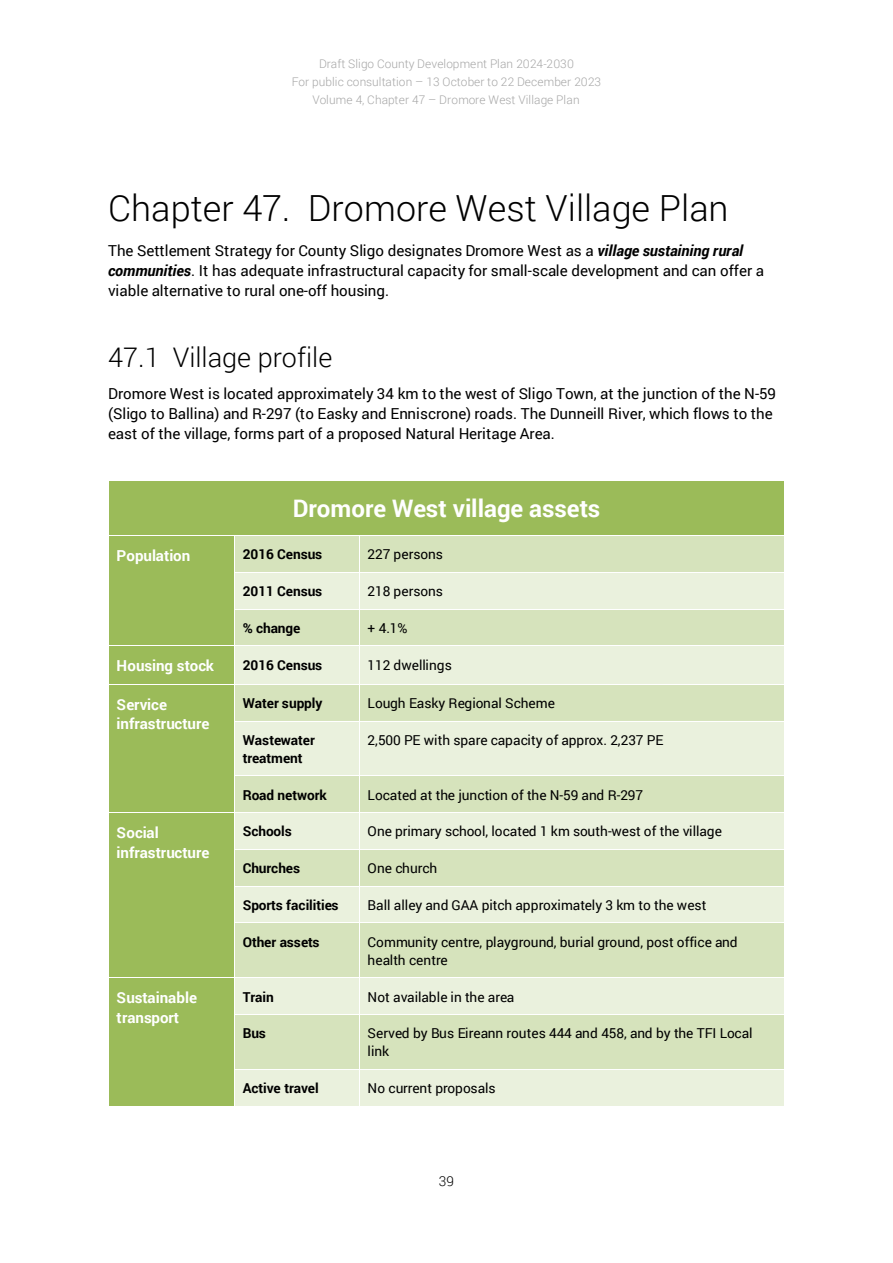
<style>
.page{position:relative;width:893px;height:1263px;background:#fff}
.page>*{position:absolute;margin:0;border:0;box-sizing:border-box;transform-origin:0 0}
.t1{font:300 36px "Roboto";letter-spacing:.005em;color:#000}
.t2{font:300 27px "Roboto";color:#000}
.t3{font:700 24.15px "Roboto";color:#fff}
.t4{font:15.15px/19.8px "Roboto";color:#000}
.t5{font:700 15.15px/19.8px "Roboto";letter-spacing:.005em;color:#fff}
.t6{font:13.65px/18px "Roboto";letter-spacing:-.005em;color:#000}
.t7{font:700 13.65px/18px "Roboto";letter-spacing:-.005em;color:#000}
.t8{font:300 13.65px "Roboto";color:#000}
.t9{font:300 11.85px/18px "Roboto";letter-spacing:.005em;color:#a6a6a6;text-align:center}
.s1{font-weight:700;font-style:italic}
</style>
<div class="page">
<div style="left:109px;top:481px;width:675px;height:54px;background:#9bbb59"></div>
<div style="left:109px;top:536px;width:125px;height:109px;background:#9bbb59"></div>
<div style="left:235px;top:536px;width:124px;height:36px;background:#d6e3bc"></div>
<div style="left:360px;top:536px;width:424px;height:36px;background:#d6e3bc"></div>
<div style="left:235px;top:573px;width:124px;height:36px;background:#eaf1dd"></div>
<div style="left:360px;top:573px;width:424px;height:36px;background:#eaf1dd"></div>
<div style="left:235px;top:609px;width:124px;height:36px;background:#d6e3bc"></div>
<div style="left:360px;top:609px;width:424px;height:36px;background:#d6e3bc"></div>
<hr style="left:235px;top:609px;width:124px;height:1px;background:#fff">
<hr style="left:360px;top:609px;width:424px;height:1px;background:#fff">
<div style="left:109px;top:646px;width:125px;height:38px;background:#9bbb59"></div>
<div style="left:235px;top:646px;width:124px;height:38px;background:#eaf1dd"></div>
<div style="left:360px;top:646px;width:424px;height:38px;background:#eaf1dd"></div>
<div style="left:109px;top:685px;width:125px;height:127px;background:#9bbb59"></div>
<div style="left:235px;top:685px;width:124px;height:36px;background:#d6e3bc"></div>
<div style="left:360px;top:685px;width:424px;height:36px;background:#d6e3bc"></div>
<div style="left:235px;top:721px;width:124px;height:54px;background:#eaf1dd"></div>
<div style="left:360px;top:721px;width:424px;height:54px;background:#eaf1dd"></div>
<hr style="left:235px;top:721px;width:124px;height:1px;background:#fff">
<hr style="left:360px;top:721px;width:424px;height:1px;background:#fff">
<div style="left:235px;top:776px;width:124px;height:36px;background:#d6e3bc"></div>
<div style="left:360px;top:776px;width:424px;height:36px;background:#d6e3bc"></div>
<div style="left:109px;top:813px;width:125px;height:164px;background:#9bbb59"></div>
<div style="left:235px;top:813px;width:124px;height:36px;background:#eaf1dd"></div>
<div style="left:360px;top:813px;width:424px;height:36px;background:#eaf1dd"></div>
<div style="left:235px;top:850px;width:124px;height:36px;background:#d6e3bc"></div>
<div style="left:360px;top:850px;width:424px;height:36px;background:#d6e3bc"></div>
<div style="left:235px;top:886px;width:124px;height:36px;background:#eaf1dd"></div>
<div style="left:360px;top:886px;width:424px;height:36px;background:#eaf1dd"></div>
<hr style="left:235px;top:886px;width:124px;height:1px;background:#fff">
<hr style="left:360px;top:886px;width:424px;height:1px;background:#fff">
<div style="left:235px;top:923px;width:124px;height:54px;background:#d6e3bc"></div>
<div style="left:360px;top:923px;width:424px;height:54px;background:#d6e3bc"></div>
<div style="left:109px;top:978px;width:125px;height:128px;background:#9bbb59"></div>
<div style="left:235px;top:978px;width:124px;height:36px;background:#eaf1dd"></div>
<div style="left:360px;top:978px;width:424px;height:36px;background:#eaf1dd"></div>
<div style="left:235px;top:1015px;width:124px;height:54px;background:#d6e3bc"></div>
<div style="left:360px;top:1015px;width:424px;height:54px;background:#d6e3bc"></div>
<div style="left:235px;top:1070px;width:124px;height:36px;background:#eaf1dd"></div>
<div style="left:360px;top:1070px;width:424px;height:36px;background:#eaf1dd"></div>
<p class="t9" style="left:292px;top:54px;width:311px">Draft Sligo County Development Plan 2024-2030<br>For public consultation – 13 October to 22 December 2023<br>Volume 4, Chapter 47 – Dromore West Village Plan</p>
<p class="t1" style="left:108px;top:184px;width:622px">Chapter 47. Dromore West Village Plan</p>
<p class="t4" style="left:108px;top:240px;width:657px">The Settlement Strategy for County Sligo designates Dromore West as a <span class="s1">village sustaining rural communities</span>. It has adequate infrastructural capacity for small-scale development and can offer a viable alternative to rural one-off housing.</p>
<p class="t2" style="left:108px;top:339px;width:226px">47.1 Village profile</p>
<p class="t4" style="left:108px;top:383px;width:669px">Dromore West is located approximately 34 km to the west of Sligo Town, at the junction of the N-59 (Sligo to Ballina) and R-297 (to Easky and Enniscrone) roads. The Dunneill River, which flows to the east of the village, forms part of a proposed Natural Heritage Area.</p>
<p class="t3" style="left:293px;top:492px;width:309px">Dromore West village assets</p>
<p class="t5" style="left:117px;top:545px;width:75px">Population</p>
<p class="t7" style="left:243px;top:545px;width:81px">2016 Census</p>
<p class="t6" style="left:368px;top:545px;width:77px">227 persons</p>
<p class="t7" style="left:243px;top:582px;width:81px">2011 Census</p>
<p class="t6" style="left:368px;top:582px;width:77px">218 persons</p>
<p class="t7" style="left:243px;top:618px;width:59px">% change</p>
<p class="t6" style="left:368px;top:619px;width:41px">+ 4.1%</p>
<p class="t5" style="left:117px;top:655px;width:99px">Housing stock</p>
<p class="t7" style="left:243px;top:655px;width:81px">2016 Census</p>
<p class="t6" style="left:368px;top:655px;width:86px">112 dwellings</p>
<p class="t5" style="left:117px;top:694px;width:94px">Service infrastructure</p>
<p class="t7" style="left:243px;top:694px;width:81px">Water supply</p>
<p class="t6" style="left:368px;top:694px;width:189px">Lough Easky Regional Scheme</p>
<p class="t7" style="left:243px;top:730px;width:74px">Wastewater treatment</p>
<p class="t6" style="left:368px;top:730px;width:297px">2,500 PE with spare capacity of approx. 2,237 PE</p>
<p class="t7" style="left:243px;top:785px;width:86px">Road network</p>
<p class="t6" style="left:368px;top:785px;width:277px">Located at the junction of the N-59 and R-297</p>
<p class="t5" style="left:117px;top:822px;width:94px">Social infrastructure</p>
<p class="t7" style="left:243px;top:822px;width:51px">Schools</p>
<p class="t6" style="left:368px;top:822px;width:356px">One primary school, located 1 km south-west of the village</p>
<p class="t7" style="left:243px;top:859px;width:59px">Churches</p>
<p class="t6" style="left:368px;top:859px;width:71px">One church</p>
<p class="t7" style="left:243px;top:895px;width:97px">Sports facilities</p>
<p class="t6" style="left:368px;top:895px;width:340px">Ball alley and GAA pitch approximately 3 km to the west</p>
<p class="t7" style="left:243px;top:932px;width:78px">Other assets</p>
<p class="t6" style="left:368px;top:932px;width:371px">Community centre, playground, burial ground, post office and health centre</p>
<p class="t5" style="left:117px;top:987px;width:82px">Sustainable transport</p>
<p class="t7" style="left:243px;top:987px;width:33px">Train</p>
<p class="t6" style="left:368px;top:987px;width:148px">Not available in the area</p>
<p class="t7" style="left:243px;top:1024px;width:25px">Bus</p>
<p class="t6" style="left:368px;top:1024px;width:387px">Served by Bus Eireann routes 444 and 458, and by the TFI Local link</p>
<p class="t7" style="left:243px;top:1079px;width:78px">Active travel</p>
<p class="t6" style="left:368px;top:1079px;width:130px">No current proposals</p>
<p class="t8" style="left:439px;top:1172px;width:17px">39</p>
</div>
